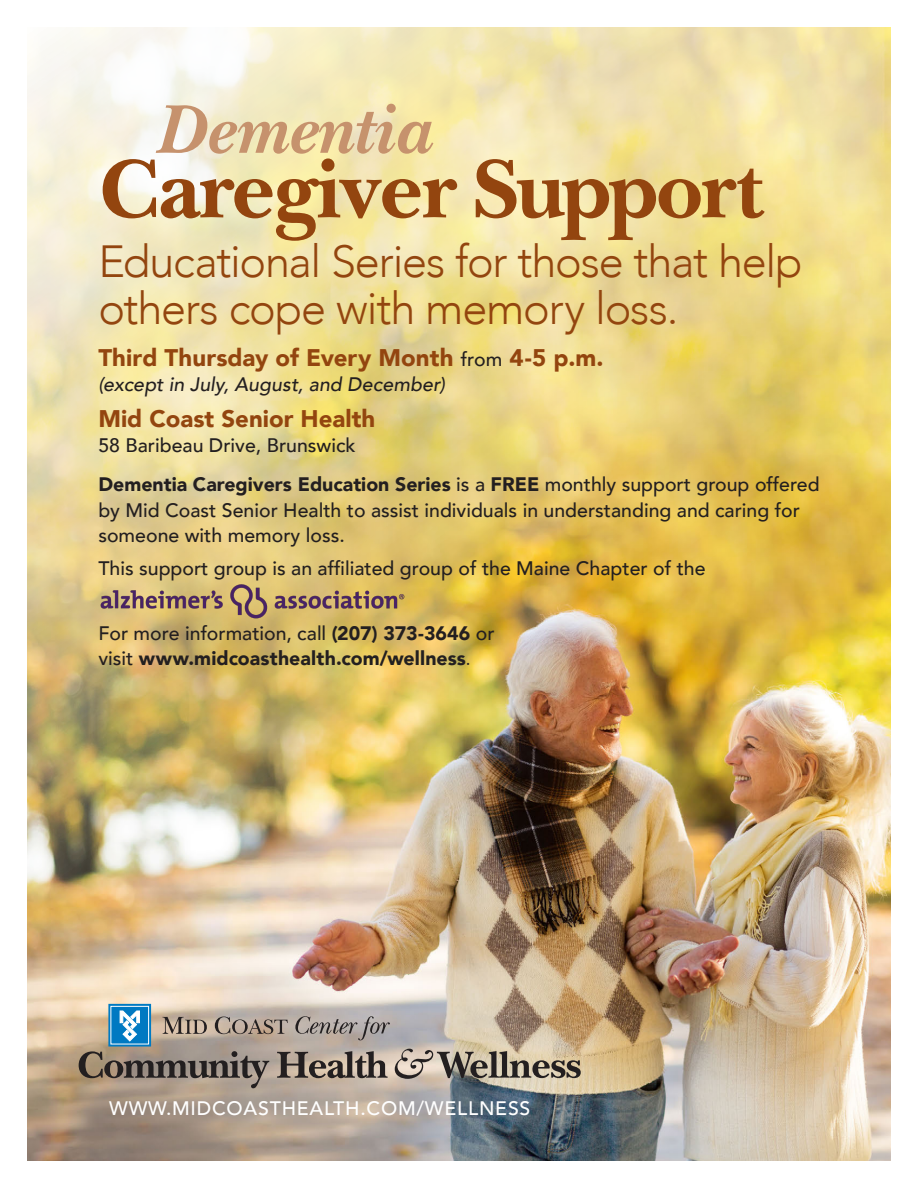
<style>
.page{position:relative;width:918px;height:1188px;background:#fff}
.page>*{position:absolute;margin:0;border:0;box-sizing:border-box;transform-origin:0 0}
.t1{font:700 87px "New Baskerville Std";letter-spacing:-.01em;color:#93450f}
.t2{font:italic 700 72px "New Baskerville Std";color:#c6926d}
.t3{font:300 45px/46.5px "Avenir";letter-spacing:-.025em;color:#93450f}
.t4{font:900 24px "Avenir";color:#93450f}
.t5{font:500 19.5px/25.5px "Avenir";color:#231f20}
.t6{font:900 19.5px/25.5px "Avenir";letter-spacing:.005em;color:#231f20}
.t7{font:italic 500 19.5px "Avenir";letter-spacing:.005em;color:#231f20}
.t8{font:500 19.5px "Avenir";letter-spacing:.04em;color:#fff}
.s1{font-weight:500;font-size:19.5px;color:#231f20}
.s2{font-weight:900}
.s3{font-weight:500}
.s4{font-weight:400}
</style>
<div class="page">
<img style="left:27px;top:27px;width:864px;height:1134px">
<div style="left:108px;top:1004px;width:43px;height:43px;background:linear-gradient(to bottom,#9fcce7,#99c9e6)"></div>
<div style="left:111px;top:1006px;width:38px;height:38px;background:#0079c2"></div>
<div style="left:111px;top:1006px;width:38px;height:38px;border:1px solid #fff"></div>
<svg style="left:120px;top:1011px;width:20px;height:30px"></svg>
<svg style="left:163px;top:1017px;width:44px;height:17px"></svg>
<svg style="left:215px;top:1017px;width:73px;height:17px"></svg>
<svg style="left:295px;top:1016px;width:95px;height:24px;background:#a09895"></svg>
<svg style="left:79px;top:1051px;width:190px;height:37px;background:#87796e"></svg>
<svg style="left:277px;top:1051px;width:111px;height:27px;background:#877b71"></svg>
<svg style="left:395px;top:1049px;width:186px;height:30px;background:#a09585"></svg>
<img style="left:98px;top:576px;width:308px;height:49px">
<p class="t2" style="left:155px;top:88px;width:278px">Dementia</p>
<p class="t1" style="left:98px;top:138px;width:667px">Caregiver Support</p>
<p class="t3" style="left:98px;top:239px;width:706px">Educational Series for those that help others cope with memory loss.</p>
<p class="t4" style="left:98px;top:337px;width:507px">Third Thursday of Every Month <span class="s1">from</span> 4-5 p.m.</p>
<p class="t7" style="left:98px;top:373px;width:348px">(except in July, August, and December)</p>
<p class="t4" style="left:98px;top:398px;width:278px">Mid Coast Senior Health</p>
<p class="t5" style="left:98px;top:431px;width:259px">58 Baribeau Drive, Brunswick</p>
<p class="t5" style="left:98px;top:470px;width:723px"><span class="s2">Dementia Caregivers Education Series</span> is a <span class="s2">FREE</span> monthly support group offered by Mid Coast Senior Health to assist individuals in understanding and caring for someone with memory loss.</p>
<p class="t5" style="left:98px;top:554px;width:609px">This support group is an affiliated group of the Maine Chapter of the</p>
<p class="t6" style="left:98px;top:620px;width:398px"><span class="s3">For more information, call</span> (207) 373-3646 <span class="s3">or visit</span> www.midcoasthealth.com/wellness<span class="s4">.</span></p>
<p class="t8" style="left:109px;top:1091px;width:423px">WWW.MIDCOASTHEALTH.COM/WELLNESS</p>
</div>
